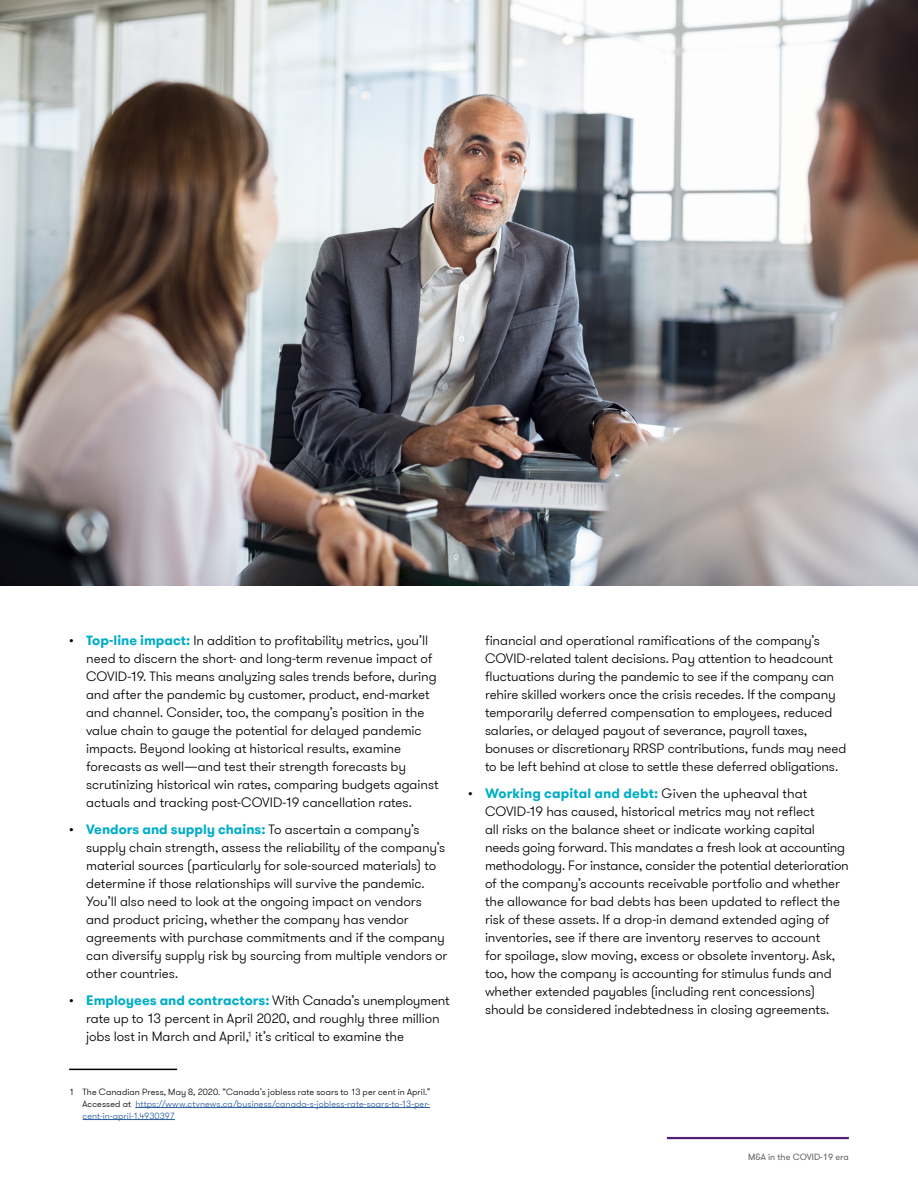
<style>
.page{position:relative;width:918px;height:1188px;background:#fff}
.page>*{position:absolute;margin:0;border:0;box-sizing:border-box;transform-origin:0 0}
.t1{font:300 13.5px/18px "GT Walsheim Pro";letter-spacing:-.005em;color:#000}
.t2{font:300 9px/12px "GT Walsheim Pro";letter-spacing:.01em;color:#275b9b;text-align:justify}
.t3{font:9px "GT Walsheim Pro";color:#646363}
.s1{font-weight:700;color:#00adc6}
.s2{color:#000}
</style>
<div class="page">
<hr style="left:69px;top:1069px;width:108px;height:1px;background:#000">
<hr style="left:135px;top:1107px;width:295px;height:1px;background:#275b9b">
<hr style="left:83px;top:1119px;width:92px;height:1px;background:#275b9b">
<img style="left:0;top:0;width:918px;height:585px">
<hr style="left:667px;top:1137px;width:182px;height:2px;background:#512178">
<p class="t1" style="left:86px;top:632px;width:354px;text-indent:-17px">• <span class="s1">Top-line impact:</span> In addition to profitability metrics, you’ll need to discern the short- and long-term revenue impact of COVID-19. This means analyzing sales trends before, during and after the pandemic by customer, product, end-market and channel. Consider, too, the company’s position in the value chain to gauge the potential for delayed pandemic impacts. Beyond looking at historical results, examine forecasts as well—and test their strength forecasts by scrutinizing historical win rates, comparing budgets against actuals and tracking post-COVID-19 cancellation rates.</p>
<p class="t1" style="left:86px;top:821px;width:363px;text-indent:-17px">• <span class="s1">Vendors and supply chains:</span> To ascertain a company’s supply chain strength, assess the reliability of the company’s material sources (particularly for sole-sourced materials) to determine if those relationships will survive the pandemic.<br>You’ll also need to look at the ongoing impact on vendors and product pricing, whether the company has vendor agreements with purchase commitments and if the company can diversify supply risk by sourcing from multiple vendors or other countries.</p>
<p class="t1" style="left:86px;top:992px;width:365px;text-indent:-17px">• <span class="s1">Employees and contractors:</span> With Canada’s unemployment rate up to 13 percent in April 2020, and roughly three million jobs lost in March and April,<sup>1</sup> it’s critical to examine the</p>
<p class="t2" style="left:83px;top:1086px;width:350px;text-indent:-14px"><span class="s2">1 The Canadian Press, May 8, 2020. “Canada’s jobless rate soars to 13 per cent in April.” Accessed at</span> https://www.ctvnews.ca/business/canada-s-jobless-rate-soars-to-13-per&shy;cent-in-april-1.4930397</p>
<p class="t1" style="left:485px;top:632px;width:363px">financial and operational ramifications of the company’s COVID-related talent decisions. Pay attention to headcount fluctuations during the pandemic to see if the company can rehire skilled workers once the crisis recedes. If the company temporarily deferred compensation to employees, reduced salaries, or delayed payout of severance, payroll taxes, bonuses or discretionary RRSP contributions, funds may need to be left behind at close to settle these deferred obligations.</p>
<p class="t1" style="left:485px;top:785px;width:365px;text-indent:-17px">• <span class="s1">Working capital and debt:</span> Given the upheaval that COVID-19 has caused, historical metrics may not reflect<br>all risks on the balance sheet or indicate working capital needs going forward. This mandates a fresh look at accounting methodology. For instance, consider the potential deterioration of the company’s accounts receivable portfolio and whether the allowance for bad debts has been updated to reflect the risk of these assets. If a drop-in demand extended aging of inventories, see if there are inventory reserves to account<br>for spoilage, slow moving, excess or obsolete inventory. Ask, too, how the company is accounting for stimulus funds and whether extended payables (including rent concessions) should be considered indebtedness in closing agreements.</p>
<p class="t3" style="left:748px;top:1151px;width:102px">M&amp;A in the COVID-19 era</p>
</div>
